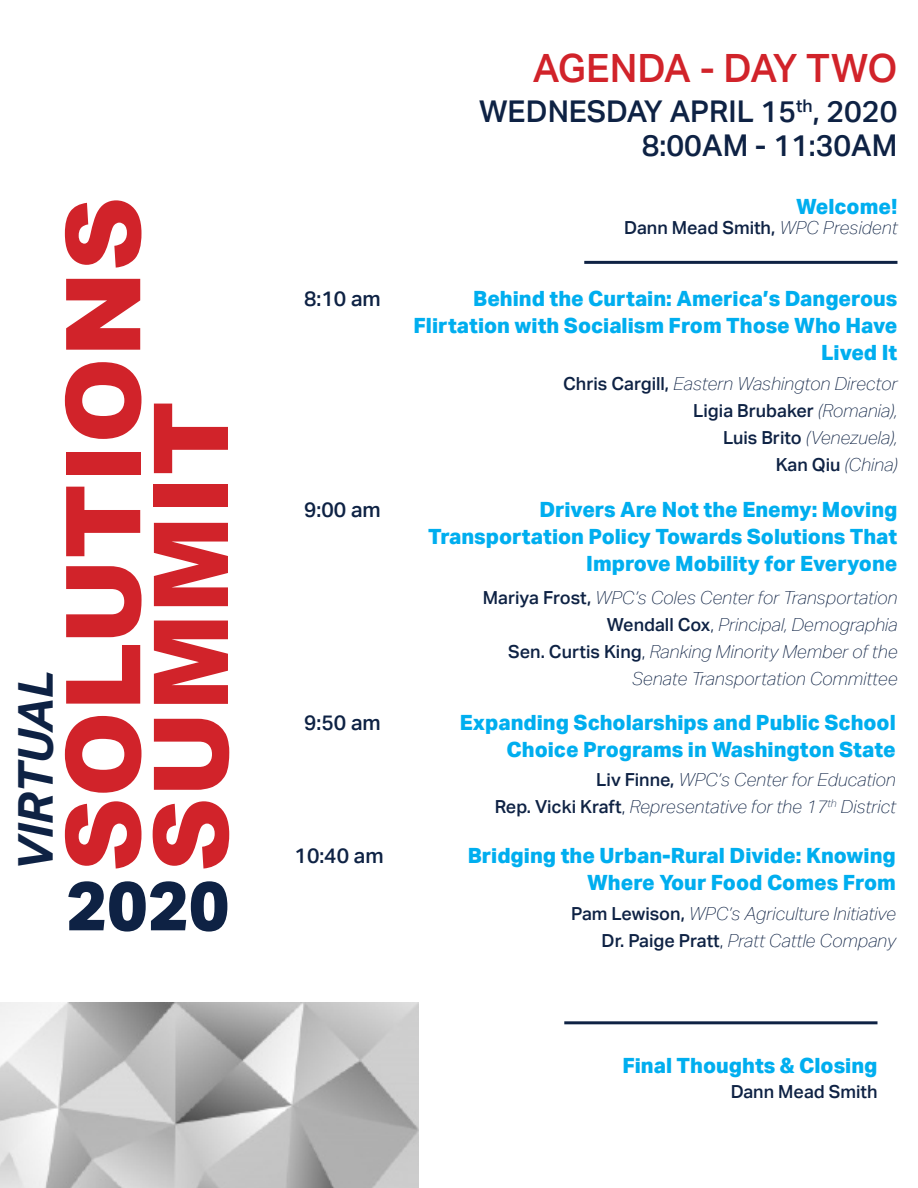
<style>
.page{position:relative;width:918px;height:1188px;background:#fff}
.page>*{position:absolute;margin:0;border:0;box-sizing:border-box;transform-origin:0 0}
.t1{font:900 103.5px "Arial";color:#d1232a}
.t2{font:800 69px "Aktiv Grotesk";color:#0e2244}
.t3{font:italic 700 48px "Aktiv Grotesk";color:#0e2244}
.t4{font:500 39px "Aktiv Grotesk";letter-spacing:-.02em;color:#d1232a}
.t5{font:500 30px "Aktiv Grotesk";color:#0e2244}
.t6{font:800 21px/27px "Aktiv Grotesk";color:#00aeef;text-align:right}
.t7{font:500 21px "Aktiv Grotesk";color:#0e2244}
.t8{font:italic 100 18px/27px "Aktiv Grotesk";color:#0e2244;text-align:right}
.t9{font:500 18px "Aktiv Grotesk";color:#0e2244}
.s1{font-weight:100;font-style:italic}
.s2{font-weight:500;font-style:normal}
.s3{font-weight:300;font-style:normal}
</style>
<div class="page">
<img style="left:0;top:1002px;width:418px;height:186px">
<hr style="left:564px;top:1021px;width:314px;height:3px;background:#0e2244">
<hr style="left:584px;top:261px;width:313px;height:3px;background:#0e2244">
<p class="t3" style="left:8px;top:872px;width:203px;rotate:-90deg">VIRTUAL</p>
<p class="t1" style="left:28px;top:872px;width:677px;rotate:-90deg">SOLUTIONS</p>
<p class="t1" style="left:116px;top:872px;width:473px;rotate:-90deg">SUMMIT</p>
<p class="t2" style="left:66px;top:866px;width:165px">2020</p>
<p class="t4" style="left:533px;top:46px;width:366px">AGENDA - DAY TWO</p>
<p class="t5" style="left:479px;top:94px;width:420px">WEDNESDAY APRIL 15<sup>th</sup>, 2020</p>
<p class="t5" style="left:642px;top:128px;width:257px">8:00AM - 11:30AM</p>
<p class="t6" style="left:796px;top:193px;width:103px">Welcome!</p>
<p class="t9" style="left:624px;top:217px;width:275px">Dann Mead Smith, <span class="s1">WPC President</span></p>
<p class="t7" style="left:304px;top:287px;width:78px">8:10 am</p>
<p class="t6" style="left:414px;top:286px;width:485px">Behind the Curtain: America’s Dangerous<br>Flirtation with Socialism From Those Who Have<br>Lived It</p>
<p class="t8" style="left:563px;top:370px;width:336px"><span class="s2">Chris Cargill,</span> Eastern Washington Director</p>
<p class="t9" style="left:693px;top:400px;width:206px">Ligia Brubaker <span class="s1">(Romania),</span></p>
<p class="t8" style="left:723px;top:424px;width:176px"><span class="s2">Luis Brito</span> (Venezuela),</p>
<p class="t8" style="left:776px;top:451px;width:123px"><span class="s2">Kan Qiu</span> (China)</p>
<p class="t7" style="left:304px;top:497px;width:78px">9:00 am</p>
<p class="t6" style="left:428px;top:496px;width:471px">Drivers Are Not the Enemy: Moving<br>Transportation Policy Towards Solutions That<br>Improve Mobility for Everyone</p>
<p class="t8" style="left:483px;top:584px;width:416px"><span class="s2">Mariya Frost,</span> WPC’s Coles Center for Transportation</p>
<p class="t8" style="left:607px;top:611px;width:292px"><span class="s2">Wendall Cox</span><span class="s3">,</span> Principal, Demographia</p>
<p class="t8" style="left:508px;top:638px;width:391px"><span class="s2">Sen. Curtis King</span><span class="s3">,</span> Ranking Minority Member of the<br>Senate Transportation Committee</p>
<p class="t7" style="left:304px;top:711px;width:78px">9:50 am</p>
<p class="t7" style="left:295px;top:844px;width:91px">10:40 am</p>
<p class="t6" style="left:460px;top:710px;width:437px">Expanding Scholarships and Public School<br>Choice Programs in Washington State</p>
<p class="t8" style="left:596px;top:766px;width:301px"><span class="s2">Liv Finne,</span> WPC’s Center for Education</p>
<p class="t8" style="left:495px;top:793px;width:403px"><span class="s2">Rep. Vicki Kraft</span><span class="s3">,</span> Representative for the 17<sup>th</sup> District</p>
<p class="t6" style="left:468px;top:843px;width:430px">Bridging the Urban-Rural Divide: Knowing<br>Where Your Food Comes From</p>
<p class="t8" style="left:571px;top:900px;width:326px"><span class="s2">Pam Lewison,</span> WPC’s Agriculture Initiative</p>
<p class="t8" style="left:602px;top:927px;width:296px"><span class="s2">Dr. Paige Pratt</span><span class="s3">,</span> Pratt Cattle Company</p>
<p class="t6" style="left:622px;top:1052px;width:257px">Final Thoughts &amp; Closing</p>
<p class="t9" style="left:731px;top:1081px;width:148px">Dann Mead Smith</p>
</div>
